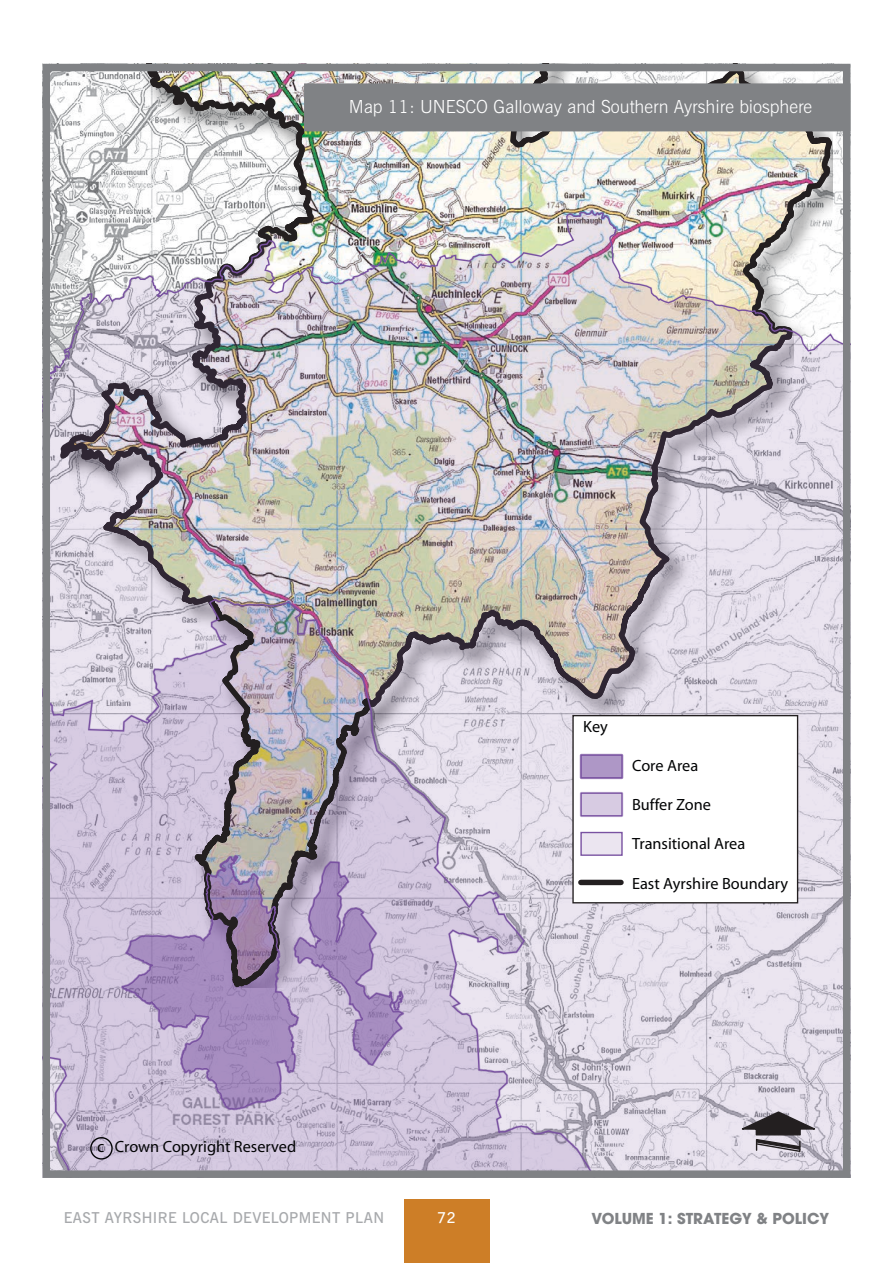
<style>
.page{position:relative;width:893px;height:1263px;background:#fff}
.page>*{position:absolute;margin:0;border:0;box-sizing:border-box;transform-origin:0 0}
.Pic_Cap_right{font:300 18px "News Gothic BT";color:#fff}
.t1{font:16.35px "Myriad";color:#020304}
.t2{font:600 15px "News Gothic BT";letter-spacing:.025em;color:#a7a9ac}
.t3{font:700 15px "Avant Garde";color:#808285}
.t4{font:600 15px "News Gothic BT";color:#fff}
</style>
<div class="page">
<div style="left:404px;top:1199px;width:85px;height:64px;background:#cd7e27"></div>
<img style="left:52px;top:73px;width:789px;height:136px">
<img style="left:132px;top:73px;width:212px;height:136px">
<img style="left:503px;top:150px;width:37px;height:28px">
<img style="left:540px;top:73px;width:295px;height:136px">
<img style="left:140px;top:73px;width:178px;height:136px">
<svg style="left:488px;top:73px;width:69px;height:77px;background:#bcbab1"></svg>
<img style="left:52px;top:209px;width:789px;height:960px">
<svg style="left:120px;top:853px;width:180px;height:257px;background:#ad9bbe"></svg>
<svg style="left:293px;top:861px;width:113px;height:205px;background:#baa9cd"></svg>
<svg style="left:741px;top:1110px;width:80px;height:43px;background:#99949c"></svg>
<div style="left:90px;top:1137px;width:23px;height:22px;border:1px solid #020304;border-radius:50%"></div>
<div style="left:573px;top:716px;width:225px;height:187px;background:#fff"></div>
<div style="left:572px;top:715px;width:226px;height:188px;border:1px solid #231f20"></div>
<div style="left:581px;top:755px;width:41px;height:23px;background:#ae97c6"></div>
<div style="left:580px;top:754px;width:43px;height:25px;border:3px solid #7952a1"></div>
<div style="left:580px;top:754px;width:43px;height:24px;border:1px solid #7952a1"></div>
<div style="left:581px;top:793px;width:41px;height:23px;background:#d7cbe2"></div>
<div style="left:581px;top:832px;width:41px;height:23px;background:#ebe5f0"></div>
<div style="left:580px;top:832px;width:43px;height:24px;border:1px solid #7952a1"></div>
<div style="left:580px;top:792px;width:43px;height:24px;border:1px solid #7952a1"></div>
<div style="left:581px;top:880px;width:40px;height:5px;background:#231f20"></div>
<div style="left:43px;top:64px;width:807px;height:1114px;border:8px solid #808285"></div>
<div style="left:304px;top:83px;width:546px;height:48px;background:#808285"></div>
<p class="Pic_Cap_right" style="left:349px;top:96px;width:465px">Map 11: UNESCO Galloway and Southern Ayrshire biosphere</p>
<p class="t1" style="left:97px;top:1139px;width:201px">c Crown Copyright Reserved</p>
<p class="t1" style="left:583px;top:718px;width:26px">Key</p>
<p class="t1" style="left:632px;top:758px;width:68px">Core Area</p>
<p class="t1" style="left:632px;top:797px;width:81px">Buffer Zone</p>
<p class="t1" style="left:632px;top:836px;width:115px">Transitional Area</p>
<p class="t1" style="left:632px;top:875px;width:158px">East Ayrshire Boundary</p>
<p class="t2" style="left:64px;top:1209px;width:322px">EAST AYRSHIRE LOCAL DEVELOPMENT PLAN</p>
<p class="t4" style="left:437px;top:1209px;width:20px">72</p>
<p class="t3" style="left:591px;top:1208px;width:239px">VOLUME 1: STRATEGY &amp; POLICY</p>
</div>
